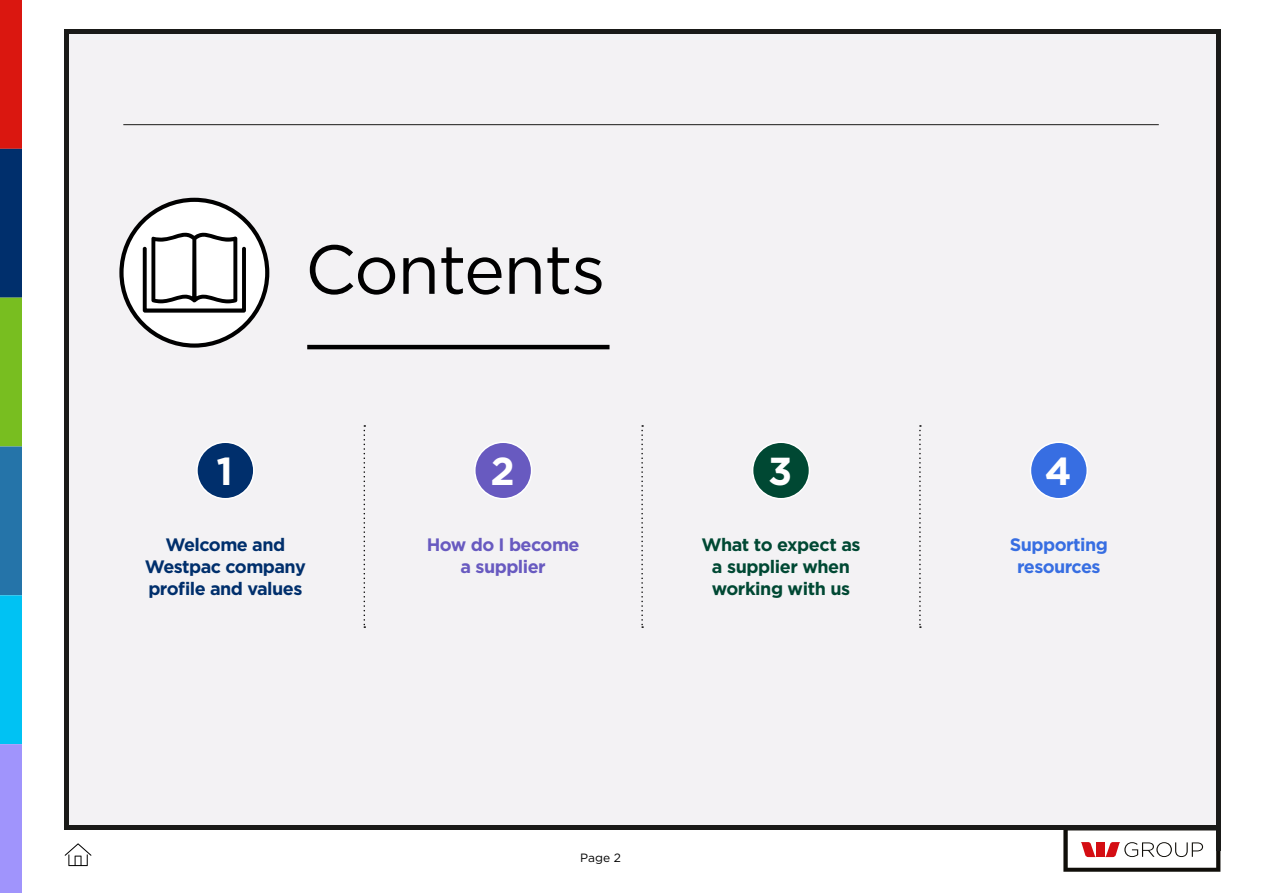
<style>
.page{position:relative;width:1263px;height:893px;background:#fff}
.page>*{position:absolute;margin:0;border:0;box-sizing:border-box;transform-origin:0 0}
.t1{font:69px "Gotham";letter-spacing:-.02em;color:#000}
.t2{font:700 39px "Gotham";color:#fff}
.t3{font:700 18px/21.6px "Gotham";letter-spacing:-.03em;color:#002f6c;text-align:center}
.t4{font:700 18px/21.6px "Gotham";letter-spacing:-.025em;color:#004833;text-align:center}
.t5{font:700 18px/21.6px "Gotham";letter-spacing:-.03em;color:#685ac0;text-align:center}
.t6{font:700 18px/21.6px "Gotham";letter-spacing:-.03em;color:#376ee2;text-align:center}
.t7{font:12px "Gotham";color:#000}
</style>
<div class="page">
<div style="left:66px;top:31px;width:1154px;height:795px;background:#f3f2f4"></div>
<svg style="left:1063px;top:830px;width:157px;height:42px"></svg>
<div style="left:1096px;top:842px;width:9px;height:15px;background:#d40d13"></div>
<hr style="left:1216px;top:30px;width:4px;height:820px;background:#1a1a18">
<hr style="left:65px;top:30px;width:4px;height:800px;background:#1a1a18">
<hr style="left:65px;top:826px;width:1155px;height:4px;background:#1a1a18">
<hr style="left:65px;top:30px;width:1155px;height:4px;background:#1a1a18">
<div style="left:0;top:0;width:21px;height:149px;background:#da1710"></div>
<div style="left:0;top:149px;width:21px;height:149px;background:#002f6c"></div>
<div style="left:0;top:298px;width:21px;height:148px;background:#78be20"></div>
<div style="left:0;top:446px;width:21px;height:149px;background:#2574a9"></div>
<div style="left:0;top:595px;width:21px;height:149px;background:#00c2f3"></div>
<div style="left:0;top:744px;width:21px;height:149px;background:#a094fc"></div>
<hr style="left:123px;top:124px;width:1036px;height:1px;background:#1a1a18">
<hr style="left:307px;top:345px;width:302px;height:4px;background:#000">
<div style="left:121px;top:200px;width:146px;height:146px;background:#fff;border-radius:50%"></div>
<div style="left:119px;top:198px;width:150px;height:150px;border:4px solid #000;border-radius:50%"></div>
<svg style="left:143px;top:233px;width:103px;height:80px"></svg>
<svg style="left:364px;top:425px;width:1px;height:203px"></svg>
<svg style="left:641px;top:425px;width:2px;height:203px"></svg>
<svg style="left:919px;top:425px;width:2px;height:203px"></svg>
<svg style="left:65px;top:843px;width:26px;height:23px"></svg>
<div style="left:197px;top:442px;width:57px;height:57px;background:#002f6c;border-radius:50%"></div>
<div style="left:196px;top:441px;width:59px;height:58px;border:2px solid #fff;border-radius:50%"></div>
<div style="left:475px;top:442px;width:57px;height:57px;background:#685ac0;border-radius:50%"></div>
<div style="left:474px;top:441px;width:58px;height:58px;border:2px solid #fff;border-radius:50%"></div>
<div style="left:753px;top:442px;width:56px;height:57px;background:#004833;border-radius:50%"></div>
<div style="left:752px;top:441px;width:58px;height:58px;border:2px solid #fff;border-radius:50%"></div>
<div style="left:1030px;top:442px;width:57px;height:57px;background:#376ee2;border-radius:50%"></div>
<div style="left:1030px;top:441px;width:58px;height:58px;border:2px solid #fff;border-radius:50%"></div>
<h2 class="t2" style="left:216px;top:445px;width:18px">1</h2>
<h1 class="t1" style="left:305px;top:225px;width:302px">Contents</h1>
<h2 class="t2" style="left:490px;top:445px;width:26px">2</h2>
<p class="t3" style="left:145px;top:534px;width:162px">Welcome and<br>Westpac company profile and values</p>
<p class="t5" style="left:427px;top:534px;width:154px">How do I become a supplier</p>
<h2 class="t2" style="left:768px;top:445px;width:26px">3</h2>
<p class="t4" style="left:701px;top:534px;width:161px">What to expect as a supplier when working with us</p>
<p class="t7" style="left:580px;top:850px;width:42px">Page 2</p>
<h2 class="t2" style="left:1045px;top:445px;width:28px">4</h2>
<p class="t6" style="left:1010px;top:534px;width:99px">Supporting resources</p>
</div>
